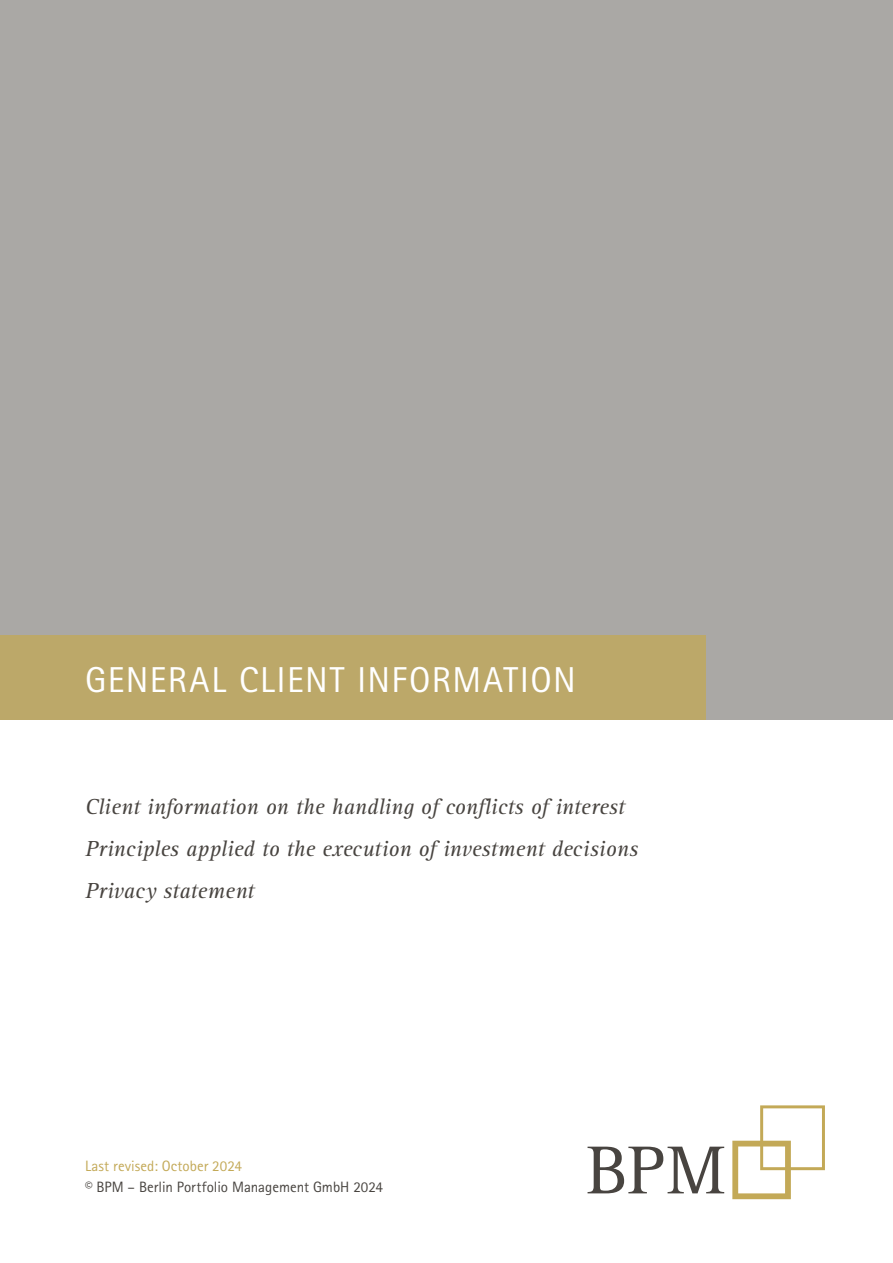
<style>
.page{position:relative;width:893px;height:1263px;background:#fff}
.page>*{position:absolute;margin:0;border:0;box-sizing:border-box;transform-origin:0 0}
.t1{font:36px "Rotis Sans Serif Std";letter-spacing:.04em;color:#fff}
.t2{font:italic 22.5px/42px "Rotis Serif Std";color:#484440}
.t3{font:15px "Rotis Sans Serif Std";color:#484440}
.t4{font:15px "Rotis Sans Serif Std";letter-spacing:.005em;color:#c3a957}
</style>
<div class="page">
<div style="left:0;top:0;width:893px;height:719px;background:#aaa8a5"></div>
<svg style="left:588px;top:1147px;width:136px;height:46px"></svg>
<svg style="left:732px;top:1105px;width:93px;height:94px"></svg>
<div style="left:0;top:635px;width:706px;height:84px;background:#bca869"></div>
<h1 class="t1" style="left:85px;top:659px;width:492px">GENERAL CLIENT INFORMATION</h1>
<p class="t2" style="left:85px;top:786px;width:555px">Client information on the handling of conflicts of interest<br>Principles applied to the execution of investment decisions<br>Privacy statement</p>
<p class="t4" style="left:85px;top:1157px;width:158px">Last revised: October 2024</p>
<p class="t3" style="left:85px;top:1178px;width:299px">© BPM – Berlin Portfolio Management GmbH 2024</p>
</div>
